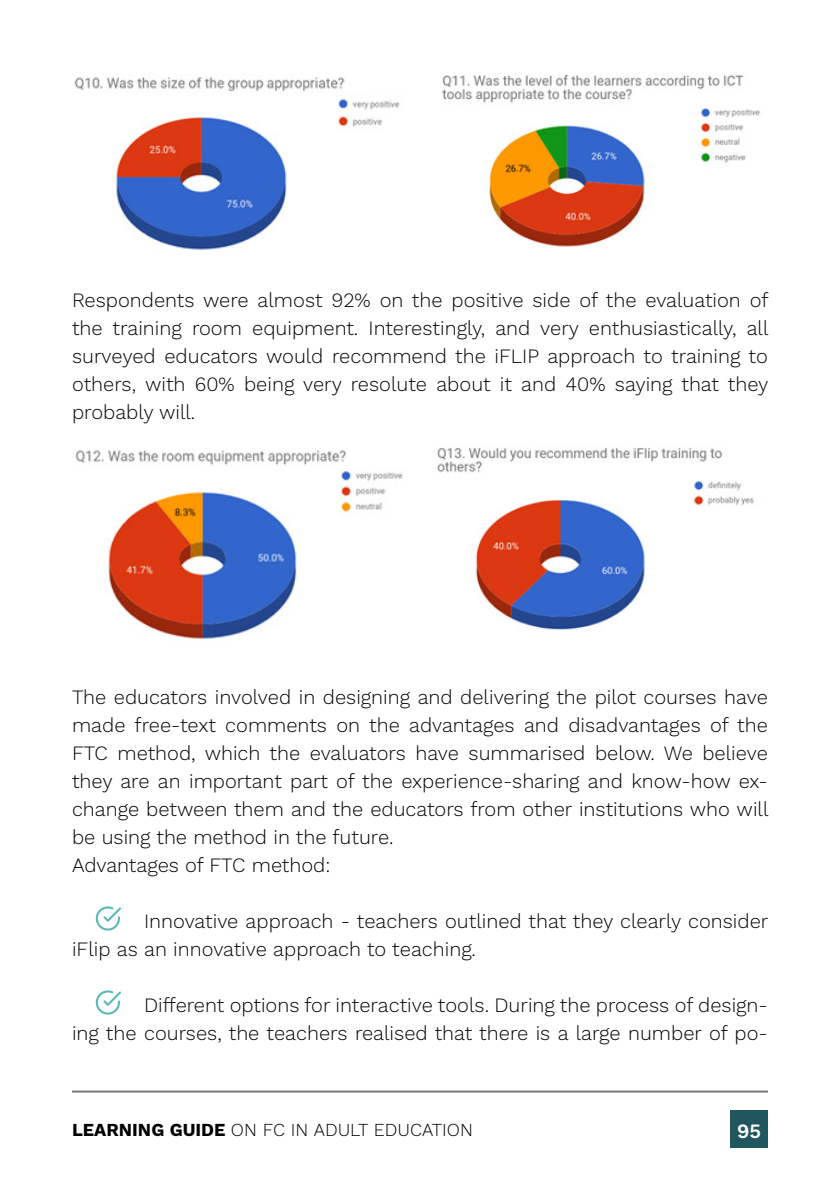
<style>
.page{position:relative;width:840px;height:1191px;background:#fff}
.page>*{position:absolute;margin:0;border:0;box-sizing:border-box;transform-origin:0 0}
.t1{font:300 20px/28px "Work Sans";color:#000}
.t2{font:600 20px "Work Sans";color:#fff}
.t3{font:300 18px "Work Sans";color:#000}
.s1{font-weight:700}
</style>
<div class="page">
<hr style="left:72px;top:1090px;width:695px;height:2px;background:#77787b">
<div style="left:730px;top:1110px;width:37px;height:37px;background:#20565d"></div>
<img style="left:74px;top:77px;width:326px;height:173px">
<img style="left:442px;top:74px;width:319px;height:173px">
<img style="left:76px;top:450px;width:327px;height:191px">
<img style="left:437px;top:447px;width:317px;height:183px">
<svg style="left:95px;top:906px;width:26px;height:25px"></svg>
<svg style="left:95px;top:990px;width:26px;height:25px"></svg>
<p class="t1" style="left:72px;top:287px;width:697px;text-align:justify">Respondents were almost 92% on the positive side of the evaluation of the training room equipment. Interestingly, and very enthusiastically, all surveyed educators would recommend the iFLIP approach to training to others, with 60% being very resolute about it and 40% saying that they probably will.</p>
<p class="t1" style="left:72px;top:684px;width:697px">The educators involved in designing and delivering the pilot courses have made free-text comments on the advantages and disadvantages of the FTC method, which the evaluators have summarised below. We believe they are an important part of the experience-sharing and know-how ex&shy;change between them and the educators from other institutions who will be using the method in the future.<br>Advantages of FTC method:</p>
<p class="t1" style="left:72px;top:908px;width:697px;text-indent:72px">Innovative approach - teachers outlined that they clearly consider iFlip as an innovative approach to teaching.</p>
<p class="t1" style="left:72px;top:992px;width:697px;text-align:right">Different options for interactive tools. During the process of design-<br>ing the courses, the teachers realised that there is a large number of po-</p>
<p class="t3" style="left:72px;top:1119px;width:402px"><span class="s1">LEARNING GUIDE</span> ON FC IN ADULT EDUCATION</p>
<p class="t2" style="left:736px;top:1119px;width:25px">95</p>
</div>
